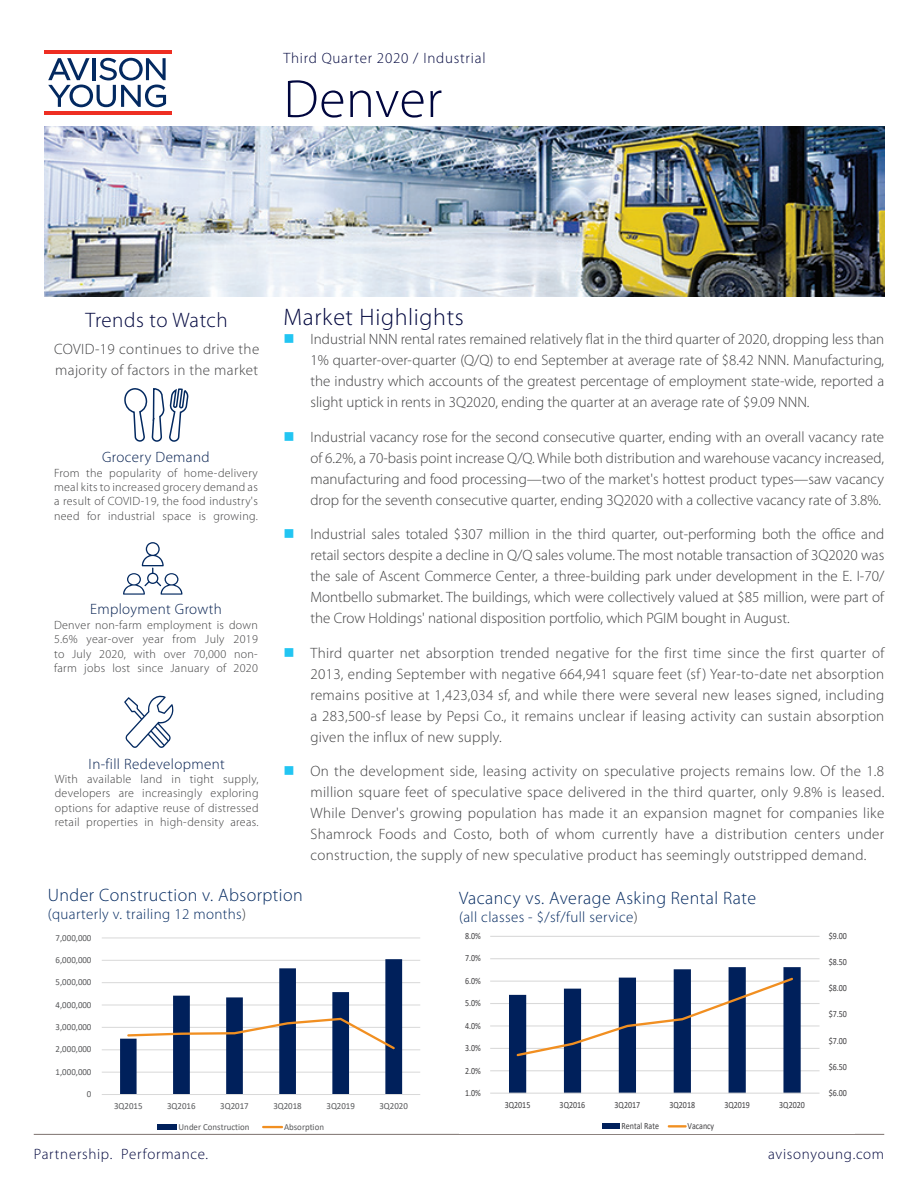
<style>
.page{position:relative;width:918px;height:1188px;background:#fff}
.page>*{position:absolute;margin:0;border:0;box-sizing:border-box;transform-origin:0 0}
.Subtitle_10pt_Left{font:300 54px "Myriad Pro";letter-spacing:.01em;color:#00063e}
._16pt_Left{font:300 24px "Myriad Pro";letter-spacing:.025em;color:#00063e}
._14pt_Left{font:300 21px "Myriad Pro";letter-spacing:.02em;color:#00063e}
.Paragraph_Header_12p{font:300 18px "Myriad Pro";letter-spacing:.025em;color:#032960}
.t1{font:300 15px/21px "Myriad Pro";color:#3e3e3f;text-align:justify}
.Subtitle_10pt_Left-2{font:300 15px "Myriad Pro";letter-spacing:.05em;color:#00063e}
.Paragraph_Header_12p-2{font:300 15px "Myriad Pro";letter-spacing:.025em;color:#032960}
._10pt_Left{font:300 15px/21px "Myriad Pro";letter-spacing:.025em;color:#404042}
.Body_10pt{font:300 15px "Myriad Pro";letter-spacing:.025em;color:#031e4f}
._8pt_Left{font:300 12px/14.4px "Myriad Pro";letter-spacing:.025em;color:#3e3e3f;text-align:justify}
.t2{font:9.45px "Calibri";color:#414042;scale:.85 1}
.t3{font:9.3px "Calibri";color:#58595b;scale:.96 1}
.s1{color:#3e3e3f}
</style>
<div class="page">
<hr style="left:44px;top:50px;width:128px;height:3px;background:#ee2e22">
<hr style="left:44px;top:112px;width:128px;height:3px;background:#ee2e22">
<svg style="left:48px;top:58px;width:118px;height:49px"></svg>
<hr style="left:102px;top:1072px;width:318px;height:1px;background:#d9d9d9">
<hr style="left:102px;top:1049px;width:318px;height:1px;background:#d9d9d9">
<hr style="left:102px;top:1027px;width:318px;height:1px;background:#d9d9d9">
<hr style="left:102px;top:1005px;width:318px;height:1px;background:#d9d9d9">
<hr style="left:102px;top:982px;width:318px;height:1px;background:#d9d9d9">
<hr style="left:102px;top:960px;width:318px;height:1px;background:#d9d9d9">
<hr style="left:102px;top:938px;width:318px;height:1px;background:#d9d9d9">
<hr style="left:102px;top:1094px;width:318px;height:1px;background:#d9d9d9">
<svg style="left:120px;top:959px;width:282px;height:135px"></svg>
<div style="left:158px;top:1125px;width:19px;height:5px;background:#00205b"></div>
<svg style="left:263px;top:1126px;width:19px;height:2px"></svg>
<hr style="left:34px;top:1134px;width:850px;height:1px;background:#7d716e">
<hr style="left:490px;top:1070px;width:330px;height:1px;background:#d9d9d9">
<hr style="left:490px;top:1048px;width:330px;height:1px;background:#d9d9d9">
<hr style="left:490px;top:1026px;width:330px;height:1px;background:#d9d9d9">
<hr style="left:490px;top:1003px;width:330px;height:1px;background:#d9d9d9">
<hr style="left:490px;top:981px;width:330px;height:1px;background:#d9d9d9">
<hr style="left:490px;top:958px;width:330px;height:1px;background:#d9d9d9">
<hr style="left:490px;top:936px;width:330px;height:1px;background:#d9d9d9">
<hr style="left:490px;top:1093px;width:330px;height:1px;background:#d9d9d9">
<svg style="left:509px;top:967px;width:292px;height:126px"></svg>
<div style="left:603px;top:1124px;width:17px;height:5px;background:#00205b"></div>
<svg style="left:669px;top:1125px;width:17px;height:2px"></svg>
<img style="left:44px;top:126px;width:840px;height:171px">
<svg style="left:124px;top:388px;width:65px;height:54px"></svg>
<svg style="left:123px;top:542px;width:59px;height:53px"></svg>
<svg style="left:124px;top:695px;width:50px;height:53px"></svg>
<p class="Subtitle_10pt_Left-2" style="left:284px;top:49px;width:204px">Third Quarter 2020 / Industrial</p>
<p class="Subtitle_10pt_Left" style="left:284px;top:67px;width:160px">Denver</p>
<p class="_14pt_Left" style="left:86px;top:308px;width:144px">Trends to Watch</p>
<p class="_10pt_Left" style="left:54px;top:338px;width:207px">COVID-19 continues to drive the majority of factors in the market</p>
<p class="Body_10pt" style="left:102px;top:448px;width:109px">Grocery Demand</p>
<p class="_8pt_Left" style="left:54px;top:465px;width:205px">From the popularity of home-delivery meal kits to increased grocery demand as a result of COVID-19, the food industry's need for industrial space is growing.</p>
<p class="Body_10pt" style="left:90px;top:600px;width:133px">Employment Growth</p>
<p class="_8pt_Left" style="left:54px;top:617px;width:205px">Denver non-farm employment is down 5.6% year-over year from July 2019 to July 2020, with over 70,000 non&shy;farm jobs lost since January of 2020</p>
<p class="Body_10pt" style="left:89px;top:755px;width:138px">In-fill Redevelopment</p>
<p class="_8pt_Left" style="left:55px;top:772px;width:205px">With available land in tight supply, developers are increasingly exploring options for adaptive reuse of distressed retail properties in high-density areas.</p>
<p class="_16pt_Left" style="left:284px;top:302px;width:182px">Market Highlights</p>
<p class="t1" style="left:310px;top:329px;width:575px">Industrial NNN rental rates remained relatively flat in the third quarter of 2020, dropping less than 1% quarter-over-quarter (Q/Q) to end September at average rate of $8.42 NNN. Manufacturing, the industry which accounts of the greatest percentage of employment state-wide, reported a slight uptick in rents in 3Q2020, ending the quarter at an average rate of $9.09 NNN.</p>
<p class="t1" style="left:310px;top:426px;width:575px">Industrial vacancy rose for the second consecutive quarter, ending with an overall vacancy rate of 6.2%, a 70-basis point increase Q/Q. While both distribution and warehouse vacancy increased, manufacturing and food processing—two of the market's hottest product types—saw vacancy drop for the seventh consecutive quarter, ending 3Q2020 with a collective vacancy rate of 3.8%.</p>
<p class="t1" style="left:310px;top:524px;width:575px">Industrial sales totaled $307 million in the third quarter, out-performing both the office and retail sectors despite a decline in Q/Q sales volume. The most notable transaction of 3Q2020 was the sale of Ascent Commerce Center, a three-building park under development in the E. I-70/ Montbello submarket. The buildings, which were collectively valued at $85 million, were part of the Crow Holdings' national disposition portfolio, which PGIM bought in August.</p>
<p class="t1" style="left:310px;top:642px;width:575px">Third quarter net absorption trended negative for the first time since the first quarter of 2013, ending September with negative 664,941 square feet (sf ) Year-to-date net absorption remains positive at 1,423,034 sf, and while there were several new leases signed, including a 283,500-sf lease by Pepsi Co., it remains unclear if leasing activity can sustain absorption given the influx of new supply.</p>
<p class="t1" style="left:310px;top:761px;width:575px">On the development side, leasing activity on speculative projects remains low. Of the 1.8 million square feet of speculative space delivered in the third quarter, only 9.8% is leased.<br>While Denver's growing population has made it an expansion magnet for companies like Shamrock Foods and Costo, both of whom currently have a distribution centers under construction, the supply of new speculative product has seemingly outstripped demand.</p>
<p class="Paragraph_Header_12p" style="left:48px;top:884px;width:257px">Under Construction v. Absorption</p>
<p class="Paragraph_Header_12p-2" style="left:48px;top:905px;width:200px">(quarterly v. trailing 12 months<span class="s1">)</span></p>
<p class="Paragraph_Header_12p" style="left:459px;top:887px;width:299px">Vacancy vs. Average Asking Rental Rate</p>
<p class="Paragraph_Header_12p-2" style="left:459px;top:908px;width:180px">(all classes - $/sf/full service<span class="s1">)</span></p>
<p class="t3" style="left:56px;top:931px;width:39px">7,000,000</p>
<p class="t2" style="left:465px;top:929px;width:20px">8.0%</p>
<p class="t2" style="left:829px;top:929px;width:23px">$9.00</p>
<p class="t3" style="left:56px;top:953px;width:39px">6,000,000</p>
<p class="t2" style="left:465px;top:952px;width:20px">7.0%</p>
<p class="t2" style="left:829px;top:956px;width:23px">$8.50</p>
<p class="t3" style="left:56px;top:976px;width:39px">5,000,000</p>
<p class="t2" style="left:465px;top:974px;width:20px">6.0%</p>
<p class="t2" style="left:829px;top:982px;width:23px">$8.00</p>
<p class="t3" style="left:56px;top:998px;width:39px">4,000,000</p>
<p class="t2" style="left:465px;top:997px;width:20px">5.0%</p>
<p class="t2" style="left:829px;top:1008px;width:23px">$7.50</p>
<p class="t3" style="left:56px;top:1021px;width:39px">3,000,000</p>
<p class="t2" style="left:465px;top:1019px;width:20px">4.0%</p>
<p class="t3" style="left:56px;top:1043px;width:39px">2,000,000</p>
<p class="t2" style="left:465px;top:1041px;width:20px">3.0%</p>
<p class="t2" style="left:829px;top:1034px;width:23px">$7.00</p>
<p class="t3" style="left:56px;top:1065px;width:39px">1,000,000</p>
<p class="t2" style="left:465px;top:1064px;width:20px">2.0%</p>
<p class="t2" style="left:829px;top:1060px;width:23px">$6.50</p>
<p class="t3" style="left:87px;top:1088px;width:6px">0</p>
<p class="t2" style="left:465px;top:1086px;width:20px">1.0%</p>
<p class="t2" style="left:829px;top:1086px;width:23px">$6.00</p>
<p class="t2" style="left:505px;top:1098px;width:32px">3Q2015</p>
<p class="t2" style="left:560px;top:1098px;width:32px">3Q2016</p>
<p class="t2" style="left:615px;top:1098px;width:32px">3Q2017</p>
<p class="t2" style="left:670px;top:1098px;width:32px">3Q2018</p>
<p class="t2" style="left:724px;top:1098px;width:32px">3Q2019</p>
<p class="t2" style="left:779px;top:1098px;width:32px">3Q2020</p>
<p class="t2" style="left:622px;top:1119px;width:46px">Rental Rate</p>
<p class="t2" style="left:688px;top:1119px;width:33px">Vacancy</p>
<p class="t3" style="left:114px;top:1100px;width:31px">3Q2015</p>
<p class="t3" style="left:167px;top:1100px;width:31px">3Q2016</p>
<p class="t3" style="left:220px;top:1100px;width:31px">3Q2017</p>
<p class="t3" style="left:273px;top:1100px;width:31px">3Q2018</p>
<p class="t3" style="left:326px;top:1100px;width:31px">3Q2019</p>
<p class="t3" style="left:380px;top:1100px;width:31px">3Q2020</p>
<p class="t3" style="left:179px;top:1120px;width:75px">Under Construction</p>
<p class="t3" style="left:284px;top:1120px;width:43px">Absorption</p>
<p class="Subtitle_10pt_Left-2" style="left:34px;top:1145px;width:176px">Partnership. Performance.</p>
<p class="Subtitle_10pt_Left-2" style="left:768px;top:1145px;width:117px">avisonyoung.com</p>
</div>
